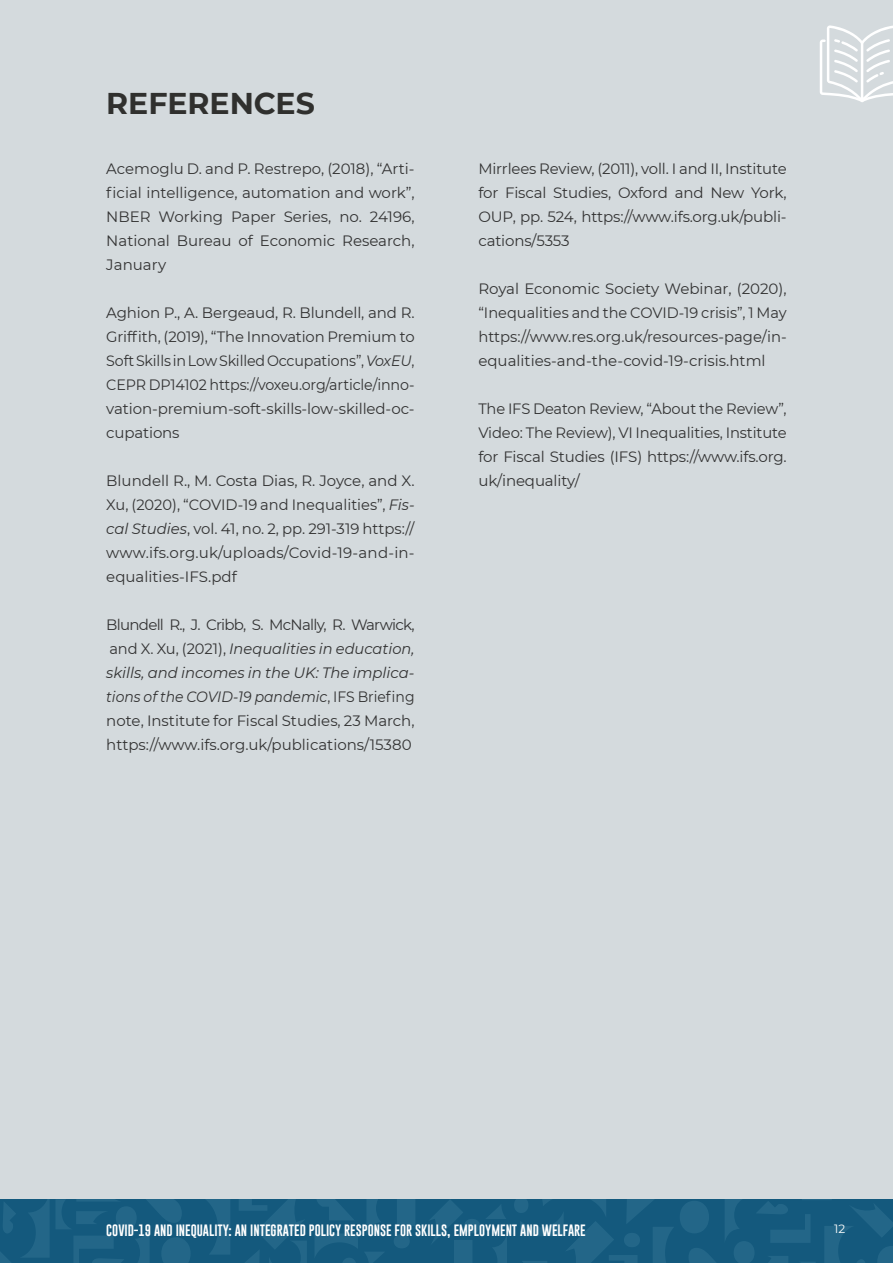
<style>
.page{position:relative;width:893px;height:1263px;background:#d4dadd}
.page>*{position:absolute;margin:0;border:0;box-sizing:border-box;transform-origin:0 0}
.t1{font:700 30px "Montserrat";letter-spacing:-.005em;color:#30302e}
.t2{font:15px/24px "Montserrat";letter-spacing:-.005em;color:#333;text-align:justify}
.t3{font:12px "Gobold";color:#fff}
.t4{font:12px "Montserrat";color:#fff}
.s1{font-style:italic}
</style>
<div class="page">
<div style="left:0;top:1199px;width:893px;height:64px;background:#14597d"></div>
<svg style="left:514px;top:1199px;width:379px;height:64px"></svg>
<svg style="left:430px;top:1200px;width:77px;height:63px"></svg>
<svg style="left:0;top:1199px;width:415px;height:64px"></svg>
<svg style="left:820px;top:25px;width:73px;height:77px"></svg>
<p class="t1" style="left:106px;top:82px;width:210px">REFERENCES</p>
<p class="t2" style="left:106px;top:156px;width:310px">Acemoglu D. and P. Restrepo, (2018), “Arti&shy;ficial intelligence, automation and work”, NBER Working Paper Series, no. 24196, National Bureau of Economic Research, January</p>
<p class="t2" style="left:106px;top:300px;width:310px">Aghion P., A. Bergeaud, R. Blundell, and R.<br>Griffith, (2019), “The Innovation Premium to Soft Skills in Low Skilled Occupations”, <span class="s1">VoxEU</span>, CEPR DP14102 https://voxeu.org/article/inno&shy;vation-premium-soft-skills-low-skilled-oc&shy;cupations</p>
<p class="t2" style="left:106px;top:468px;width:310px">Blundell R., M. Costa Dias, R. Joyce, and X.<br>Xu, (2020), “COVID-19 and Inequalities”, <span class="s1">Fis&shy;cal Studies</span>, vol. 41, no. 2, pp. 291-319 https:// www.ifs.org.uk/uploads/Covid-19-and-in&shy;equalities-IFS.pdf</p>
<p class="t2" style="left:106px;top:612px;width:310px">Blundell R., J. Cribb, S. McNally, R. Warwick, and X. Xu, (2021), <span class="s1">Inequalities in education, skills, and incomes in the UK: The implica&shy;tions of the COVID-19 pandemic</span>, IFS Briefing note, Institute for Fiscal Studies, 23 March, https://www.ifs.org.uk/publications/15380</p>
<p class="t2" style="left:478px;top:156px;width:310px">Mirrlees Review, (2011), voll. I and II, Institute for Fiscal Studies, Oxford and New York, OUP, pp. 524, https://www.ifs.org.uk/publi&shy;cations/5353</p>
<p class="t2" style="left:478px;top:276px;width:310px">Royal Economic Society Webinar, (2020), “Inequalities and the COVID-19 crisis”, 1 May https://www.res.org.uk/resources-page/in&shy;equalities-and-the-covid-19-crisis.html</p>
<p class="t2" style="left:478px;top:396px;width:310px">The IFS Deaton Review, “About the Review”, Video: The Review), VI Inequalities, Institute for Fiscal Studies (IFS) https://www.ifs.org. uk/inequality/</p>
<p class="t3" style="left:106px;top:1223px;width:481px">COVID-19 AND INEQUALITY: AN INTEGRATED POLICY RESPONSE FOR SKILLS, EMPLOYMENT AND WELFARE</p>
<p class="t4" style="left:834px;top:1221px;width:13px">12</p>
</div>
